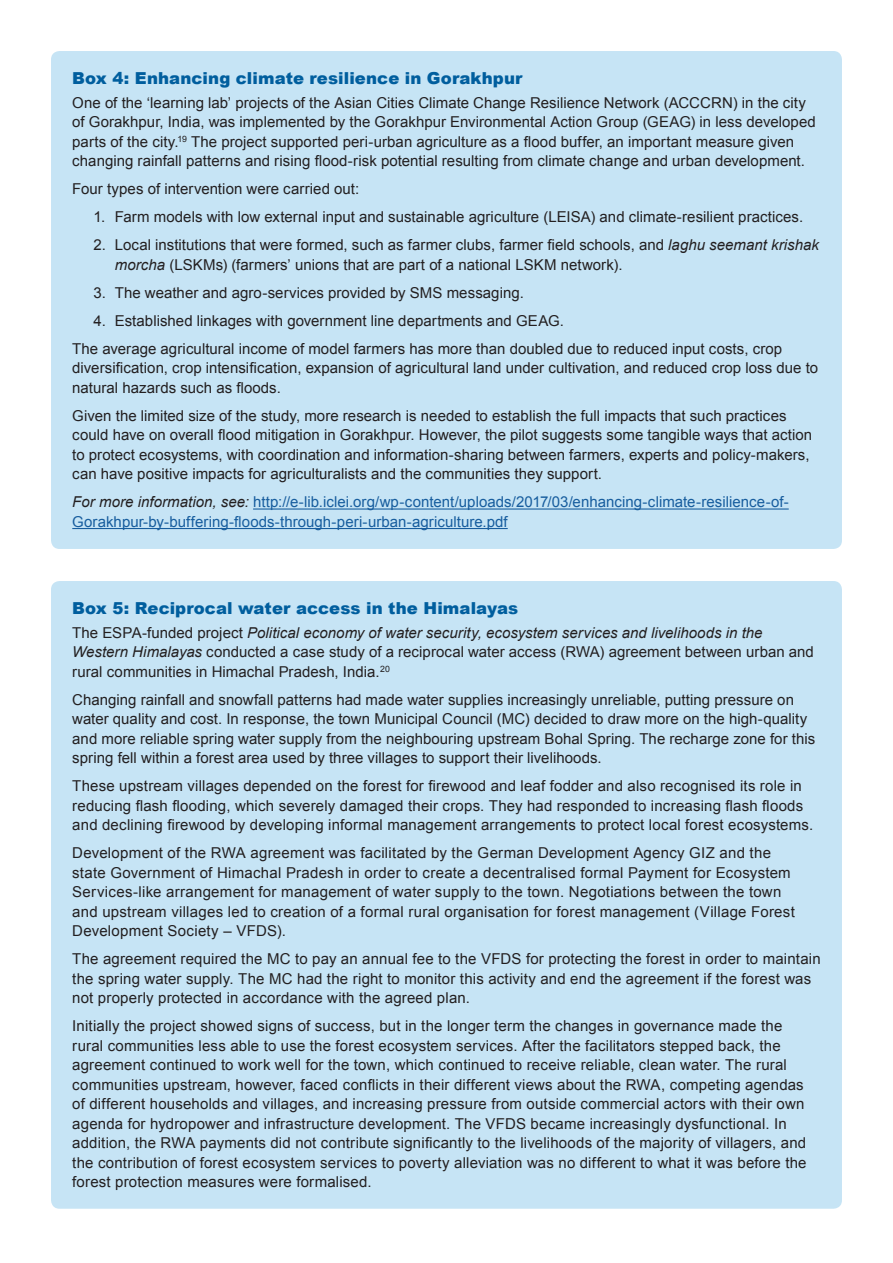
<style>
.page{position:relative;width:893px;height:1263px;background:#fff}
.page>*{position:absolute;margin:0;border:0;box-sizing:border-box;transform-origin:0 0}
.BOX_HEADING{font:900 16.5px "Arial";letter-spacing:.005em;color:#005e9e}
.BODY_TEXT{font:15px/19.5px "Arial";letter-spacing:.01em;color:#231f20}
.BODY_-_BULLET_Level{font:15px/19.5px "Arial";letter-spacing:.005em;color:#231f20}
.BODY_TEXT-2{font:15px/19.5px "Arial";letter-spacing:.005em;color:#175d9e}
.s1{font-style:italic}
.s2{font-style:italic;color:#231f20}
</style>
<div class="page">
<div style="left:51px;top:51px;width:791px;height:498px;background:#c6e4f5;border-radius:9px"></div>
<hr style="left:253px;top:508px;width:536px;height:2px;background:#175d9e">
<hr style="left:72px;top:528px;width:436px;height:1px;background:#175d9e">
<div style="left:51px;top:581px;width:791px;height:628px;background:#c6e4f5;border-radius:9px"></div>
<p class="BOX_HEADING" style="left:72px;top:66px;width:452px">Box 4: Enhancing climate resilience in Gorakhpur</p>
<p class="BODY_TEXT" style="left:72px;top:93px;width:745px">One of the ‘learning lab’ projects of the Asian Cities Climate Change Resilience Network (ACCCRN) in the city of Gorakhpur, India, was implemented by the Gorakhpur Environmental Action Group (GEAG) in less developed parts of the city.<sup>19</sup> The project supported peri-urban agriculture as a flood buffer, an important measure given changing rainfall patterns and rising flood-risk potential resulting from climate change and urban development.</p>
<p class="BODY_TEXT" style="left:72px;top:179px;width:289px">Four types of intervention were carried out:</p>
<p class="BODY_-_BULLET_Level" style="left:94px;top:207px;width:711px">1. Farm models with low external input and sustainable agriculture (LEISA) and climate-resilient practices.</p>
<p class="BODY_-_BULLET_Level" style="left:115px;top:236px;width:706px;text-indent:-21px">2. Local institutions that were formed, such as farmer clubs, farmer field schools, and <span class="s1">laghu seemant krishak morcha</span> (LSKMs) (farmers’ unions that are part of a national LSKM network).</p>
<p class="BODY_-_BULLET_Level" style="left:94px;top:283px;width:432px">3. The weather and agro-services provided by SMS messaging.</p>
<p class="BODY_-_BULLET_Level" style="left:94px;top:311px;width:472px">4. Established linkages with government line departments and GEAG.</p>
<p class="BODY_TEXT" style="left:72px;top:339px;width:747px">The average agricultural income of model farmers has more than doubled due to reduced input costs, crop diversification, crop intensification, expansion of agricultural land under cultivation, and reduced crop loss due to natural hazards such as floods.</p>
<p class="BODY_TEXT" style="left:72px;top:406px;width:741px">Given the limited size of the study, more research is needed to establish the full impacts that such practices could have on overall flood mitigation in Gorakhpur. However, the pilot suggests some tangible ways that action to protect ecosystems, with coordination and information-sharing between farmers, experts and policy-makers, can have positive impacts for agriculturalists and the communities they support.</p>
<p class="BODY_TEXT-2" style="left:72px;top:493px;width:718px"><span class="s2">For more information, see:</span> http://e-lib.iclei.org/wp-content/uploads/2017/03/enhancing-climate-resilience-of-<br>Gorakhpur-by-buffering-floods-through-peri-urban-agriculture.pdf</p>
<p class="BOX_HEADING" style="left:72px;top:596px;width:447px">Box 5: Reciprocal water access in the Himalayas</p>
<p class="BODY_TEXT" style="left:72px;top:623px;width:743px">The ESPA-funded project <span class="s1">Political economy of water security, ecosystem services and livelihoods in the<br>Western Himalayas</span> conducted a case study of a reciprocal water access (RWA) agreement between urban and rural communities in Himachal Pradesh, India.<sup>20</sup></p>
<p class="BODY_TEXT" style="left:72px;top:690px;width:745px">Changing rainfall and snowfall patterns had made water supplies increasingly unreliable, putting pressure on water quality and cost. In response, the town Municipal Council (MC) decided to draw more on the high-quality and more reliable spring water supply from the neighbouring upstream Bohal Spring. The recharge zone for this spring fell within a forest area used by three villages to support their livelihoods.</p>
<p class="BODY_TEXT" style="left:72px;top:776px;width:742px">These upstream villages depended on the forest for firewood and leaf fodder and also recognised its role in reducing flash flooding, which severely damaged their crops. They had responded to increasing flash floods and declining firewood by developing informal management arrangements to protect local forest ecosystems.</p>
<p class="BODY_TEXT" style="left:72px;top:843px;width:724px">Development of the RWA agreement was facilitated by the German Development Agency GIZ and the state Government of Himachal Pradesh in order to create a decentralised formal Payment for Ecosystem Services-like arrangement for management of water supply to the town. Negotiations between the town and upstream villages led to creation of a formal rural organisation for forest management (Village Forest Development Society – VFDS).</p>
<p class="BODY_TEXT" style="left:72px;top:949px;width:750px">The agreement required the MC to pay an annual fee to the VFDS for protecting the forest in order to maintain the spring water supply. The MC had the right to monitor this activity and end the agreement if the forest was not properly protected in accordance with the agreed plan.</p>
<p class="BODY_TEXT" style="left:72px;top:1016px;width:736px">Initially the project showed signs of success, but in the longer term the changes in governance made the rural communities less able to use the forest ecosystem services. After the facilitators stepped back, the agreement continued to work well for the town, which continued to receive reliable, clean water. The rural communities upstream, however, faced conflicts in their different views about the RWA, competing agendas of different households and villages, and increasing pressure from outside commercial actors with their own agenda for hydropower and infrastructure development. The VFDS became increasingly dysfunctional. In addition, the RWA payments did not contribute significantly to the livelihoods of the majority of villagers, and the contribution of forest ecosystem services to poverty alleviation was no different to what it was before the forest protection measures were formalised.</p>
</div>
